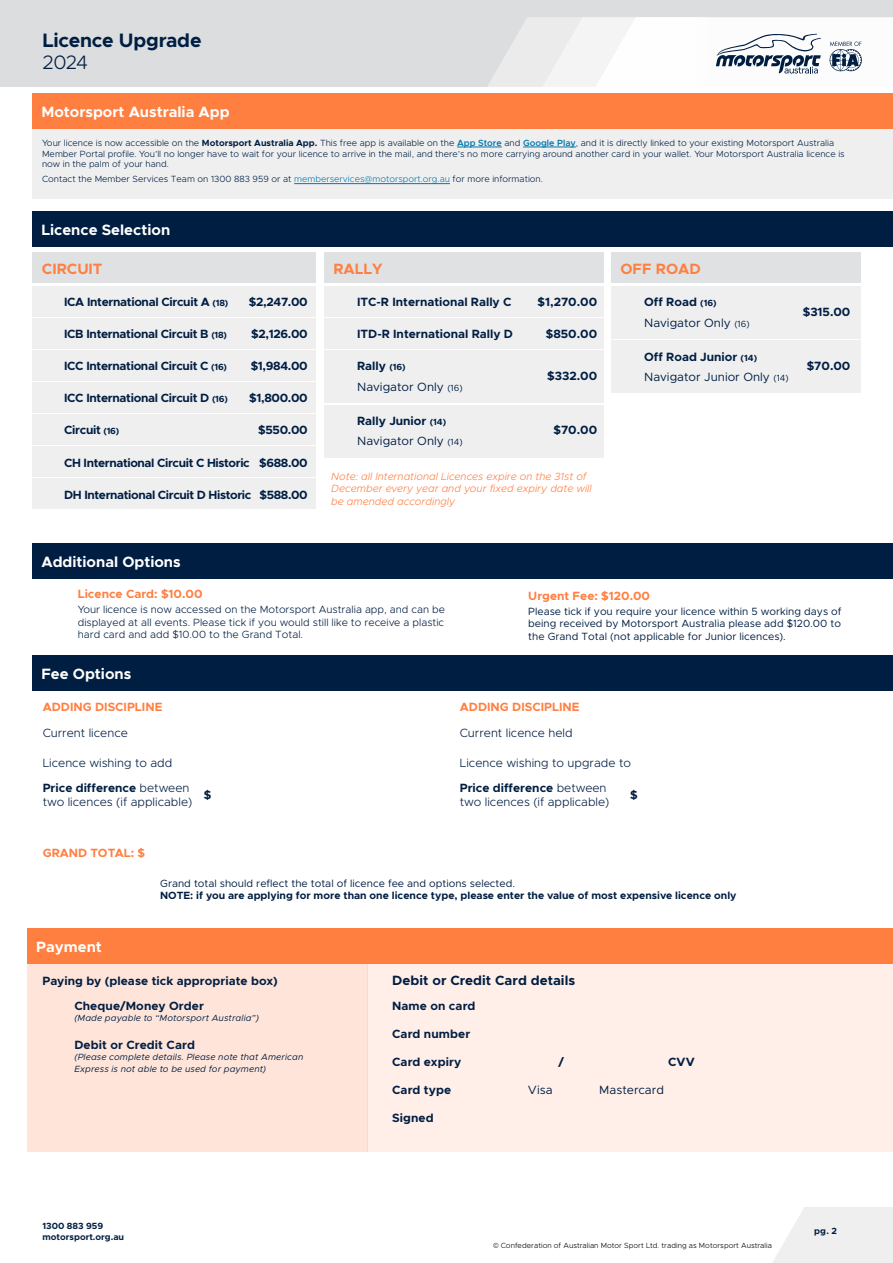
<style>
.page{position:relative;width:893px;height:1263px;background:#fff}
.page>*{position:absolute;margin:0;border:0;box-sizing:border-box;transform-origin:0 0}
.t1{font:700 19.5px "Metropolis";letter-spacing:-.01em;color:#001e42}
.t2{font:300 19.5px "Metropolis";color:#001e42}
.t3{font:700 15px "Metropolis";color:#fff}
.t4{font:700 15px "Metropolis";color:#ff7f41}
.t5{font:700 13.5px "Metropolis";letter-spacing:.005em;color:#001e42}
.t6{font:700 12px "Metropolis";letter-spacing:-.015em;color:#001e42}
.t7{font:300 12px/14.4px "Metropolis";color:#001e42}
.t8{font:12px "Metropolis";color:#001e42}
.t9{font:700 12px "Metropolis";color:#ff7f41}
.t10{font:700 12px "Metropolis";letter-spacing:.01em;color:#001e42}
.t11{font:700 12px "Metropolis";letter-spacing:.005em;color:#001e42}
.t12{font:10.5px/12.6px "Metropolis";color:#001e42;text-align:justify}
.t13{font:300 10.5px/12.6px "Metropolis";color:#001e42;text-align:justify}
.t14{font:italic 300 10.5px/12.6px "Metropolis";color:#ff7f41}
.t15{font:700 10.5px "Metropolis";color:#001e42}
.t16{font:300 9px/10.8px "Metropolis";color:#001e42}
.t17{font:italic 9px/11.4px "Metropolis";letter-spacing:.015em;color:#001e42}
.t18{font:700 9px/10.8px "Metropolis";color:#001e42}
.t19{font:300 7.5px "Metropolis";color:#000}
.s1{font-weight:700}
.s2{font-weight:600;color:#0079b0}
.s3{color:#0079b0}
.s4{font-size:9px}
.s5{font-family:"Montserrat"}
</style>
<div class="page">
<div style="left:0;top:0;width:893px;height:87px;background:#dcddde"></div>
<svg style="left:488px;top:17px;width:405px;height:70px"></svg>
<svg style="left:773px;top:1207px;width:120px;height:56px"></svg>
<div style="left:32px;top:655px;width:861px;height:36px;background:#001e42"></div>
<div style="left:27px;top:952px;width:341px;height:200px;background:#ffe5d9"></div>
<div style="left:368px;top:952px;width:525px;height:200px;background:#ffefe8"></div>
<div style="left:27px;top:929px;width:866px;height:35px;background:#ff7f41"></div>
<div style="left:32px;top:543px;width:861px;height:35px;background:#001e42"></div>
<div style="left:32px;top:253px;width:284px;height:30px;background:#e0e1e2"></div>
<div style="left:324px;top:253px;width:279px;height:30px;background:#e0e1e2"></div>
<div style="left:611px;top:253px;width:249px;height:30px;background:#e0e1e2"></div>
<div style="left:324px;top:350px;width:279px;height:53px;background:#efeff0"></div>
<div style="left:324px;top:286px;width:279px;height:30px;background:#efeff0"></div>
<div style="left:324px;top:318px;width:279px;height:31px;background:#efeff0"></div>
<div style="left:611px;top:286px;width:249px;height:53px;background:#efeff0"></div>
<div style="left:324px;top:405px;width:279px;height:52px;background:#efeff0"></div>
<div style="left:611px;top:340px;width:249px;height:53px;background:#efeff0"></div>
<div style="left:32px;top:212px;width:861px;height:35px;background:#001e42"></div>
<div style="left:32px;top:286px;width:284px;height:30px;background:#efeff0"></div>
<div style="left:32px;top:350px;width:284px;height:31px;background:#efeff0"></div>
<div style="left:32px;top:382px;width:284px;height:31px;background:#efeff0"></div>
<div style="left:32px;top:414px;width:284px;height:31px;background:#efeff0"></div>
<div style="left:32px;top:446px;width:284px;height:31px;background:#efeff0"></div>
<div style="left:32px;top:318px;width:284px;height:31px;background:#efeff0"></div>
<div style="left:32px;top:479px;width:284px;height:30px;background:#efeff0"></div>
<div style="left:32px;top:129px;width:861px;height:70px;background:#efeff0"></div>
<hr style="left:457px;top:147px;width:45px;height:1px;background:#0079b0">
<hr style="left:523px;top:147px;width:53px;height:1px;background:#0079b0">
<hr style="left:294px;top:183px;width:156px;height:1px;background:#0079b0">
<div style="left:32px;top:94px;width:861px;height:35px;background:#ff7f41"></div>
<h1 class="t1" style="left:43px;top:28px;width:161px">Licence Upgrade</h1>
<h1 class="t2" style="left:43px;top:50px;width:47px">2024</h1>
<h2 class="t3" style="left:41px;top:103px;width:190px">Motorsport Australia App</h2>
<p class="t16" style="left:42px;top:137px;width:804px">Your licence is now accessible on the <span class="s1">Motorsport Australia App.</span> This free app is available on the <span class="s2">App Store</span> and <span class="s2">Google Play</span>, and it is directly linked to your existing Motorsport Australia<br>Member Portal profile. You’ll no longer have to wait for your licence to arrive in the mail, and there’s no more carrying around another card in your wallet. Your Motorsport Australia licence is now in the palm of your hand.</p>
<p class="t16" style="left:42px;top:174px;width:502px">Contact the Member Services Team on 1300 883 959 or at <span class="s3">memberservices@motorsport.org.au</span> for more information.</p>
<h2 class="t3" style="left:41px;top:220px;width:130px">Licence Selection</h2>
<h2 class="t4" style="left:42px;top:259px;width:62px">CIRCUIT</h2>
<h2 class="t4" style="left:333px;top:259px;width:51px">RALLY</h2>
<h2 class="t4" style="left:620px;top:259px;width:82px">OFF ROAD</h2>
<h3 class="t6" style="left:64px;top:294px;width:166px">ICA International Circuit A <span class="s4">(18)</span></h3>
<h3 class="t6" style="left:249px;top:294px;width:60px">$2,247.00</h3>
<h3 class="t6" style="left:64px;top:326px;width:164px">ICB International Circuit B <span class="s4">(18)</span></h3>
<h3 class="t6" style="left:251px;top:326px;width:58px">$2,126.00</h3>
<h3 class="t6" style="left:64px;top:358px;width:164px">ICC International Circuit C <span class="s4">(16)</span></h3>
<h3 class="t6" style="left:251px;top:358px;width:59px">$1,984.00</h3>
<h3 class="t6" style="left:64px;top:390px;width:165px">ICC International Circuit D <span class="s4">(16)</span></h3>
<h3 class="t6" style="left:249px;top:390px;width:60px">$1,800.00</h3>
<h3 class="t6" style="left:64px;top:423px;width:57px">Circuit <span class="s4">(16)</span></h3>
<h3 class="t6" style="left:258px;top:423px;width:51px">$550.00</h3>
<h3 class="t6" style="left:64px;top:455px;width:245px">CH International Circuit C Historic $688.00</h3>
<h3 class="t6" style="left:64px;top:487px;width:245px">DH International Circuit D Historic $588.00</h3>
<h3 class="t6" style="left:357px;top:295px;width:156px">ITC-R International Rally C</h3>
<h3 class="t6" style="left:357px;top:327px;width:157px">ITD-R International Rally D</h3>
<h3 class="t6" style="left:357px;top:358px;width:50px">Rally <span class="s4">(16)</span></h3>
<h3 class="t8" style="left:357px;top:379px;width:107px">Navigator Only <span class="s4">(16)</span></h3>
<h3 class="t6" style="left:357px;top:413px;width:91px">Rally Junior <span class="s4">(14)</span></h3>
<h3 class="t8" style="left:357px;top:434px;width:107px">Navigator Only <span class="s4">(14)</span></h3>
<h3 class="t6" style="left:538px;top:295px;width:61px">$1,270.00</h3>
<h3 class="t6" style="left:546px;top:327px;width:53px">$850.00</h3>
<h3 class="t6" style="left:547px;top:368px;width:51px">$332.00</h3>
<h3 class="t6" style="left:553px;top:423px;width:45px">$70.00</h3>
<p class="t14" style="left:331px;top:470px;width:262px">Note: all International Licences expire on the 31st of<br>December every year and your fixed expiry date will be amended accordingly</p>
<h3 class="t6" style="left:644px;top:294px;width:74px">Off Road <span class="s4">(16)</span></h3>
<h3 class="t8" style="left:644px;top:315px;width:107px">Navigator Only <span class="s4">(16)</span></h3>
<h3 class="t6" style="left:644px;top:349px;width:115px">Off Road Junior <span class="s4">(14)</span></h3>
<h3 class="t8" style="left:644px;top:369px;width:146px">Navigator Junior Only <span class="s4">(14)</span></h3>
<h3 class="t6" style="left:803px;top:304px;width:49px">$315.00</h3>
<h3 class="t6" style="left:807px;top:358px;width:45px">$70.00</h3>
<h2 class="t3" style="left:41px;top:552px;width:141px">Additional Options</h2>
<h3 class="t9" style="left:78px;top:587px;width:126px">Licence Card: $10.00</h3>
<p class="t13" style="left:78px;top:603px;width:369px">Your licence is now accessed on the Motorsport Australia app, and can be displayed at all events. Please tick if you would still like to receive a plastic hard card and add $10.00 to the Grand Total.</p>
<h2 class="t3" style="left:41px;top:664px;width:91px">Fee Options</h2>
<h3 class="t9" style="left:528px;top:588px;width:123px">Urgent Fee: $120.00</h3>
<p class="t12" style="left:528px;top:604px;width:315px">Please tick if you require your licence within 5 working days of being received by Motorsport Australia please add $120.00 to the Grand Total (not applicable for Junior licences).</p>
<h3 class="t9" style="left:43px;top:700px;width:121px">ADDING DISCIPLINE</h3>
<h3 class="t9" style="left:460px;top:700px;width:121px">ADDING DISCIPLINE</h3>
<h3 class="t7" style="left:43px;top:725px;width:87px">Current licence</h3>
<h3 class="t7" style="left:460px;top:725px;width:114px">Current licence held</h3>
<h3 class="t7" style="left:43px;top:755px;width:131px">Licence wishing to add</h3>
<h3 class="t7" style="left:460px;top:755px;width:173px">Licence wishing to upgrade to</h3>
<h3 class="t7" style="left:43px;top:781px;width:151px"><span class="s1">Price difference</span> between two licences (if applicable)</h3>
<h3 class="t7" style="left:460px;top:781px;width:151px"><span class="s1">Price difference</span> between two licences (if applicable)</h3>
<h3 class="t6" style="left:204px;top:787px;width:9px">$</h3>
<h3 class="t6" style="left:630px;top:787px;width:9px">$</h3>
<h3 class="t9" style="left:43px;top:846px;width:104px">GRAND TOTAL: $</h3>
<p class="t12" style="left:160px;top:877px;width:356px">Grand total should reflect the total of licence fee and options selected.</p>
<p class="t15" style="left:160px;top:889px;width:578px">NOTE: if you are applying for more than one licence type, please enter the value of most expensive licence only</p>
<h2 class="t3" style="left:36px;top:937px;width:67px">Payment</h2>
<h3 class="t11" style="left:43px;top:973px;width:237px">Paying by (please tick appropriate box)</h3>
<h3 class="t5" style="left:392px;top:972px;width:185px">Debit or Credit Card details</h3>
<h3 class="t10" style="left:74px;top:998px;width:131px">Cheque/Money Order</h3>
<p class="t17" style="left:74px;top:1012px;width:186px">(Made payable to “Motorsport Australia”)</p>
<h3 class="t10" style="left:74px;top:1037px;width:122px">Debit or Credit Card</h3>
<p class="t17" style="left:74px;top:1051px;width:230px">(Please complete details. Please note that American<br>Express is not able to be used for payment)</p>
<p class="t18" style="left:43px;top:1220px;width:83px">1300 883 959 motorsport.org.au</p>
<h3 class="t10" style="left:392px;top:998px;width:85px">Name on card</h3>
<h3 class="t10" style="left:392px;top:1026px;width:80px">Card number</h3>
<h3 class="t10" style="left:392px;top:1054px;width:71px">Card expiry</h3>
<h3 class="t10" style="left:392px;top:1082px;width:61px">Card type</h3>
<h3 class="t6" style="left:392px;top:1110px;width:43px">Signed</h3>
<h3 class="t6" style="left:558px;top:1054px;width:7px">/</h3>
<h3 class="t6" style="left:668px;top:1054px;width:28px">CVV</h3>
<h3 class="t8" style="left:528px;top:1083px;width:26px">Visa</h3>
<h3 class="t8" style="left:599px;top:1083px;width:66px">Mastercard</h3>
<p class="t19" style="left:493px;top:1240px;width:280px"><span class="s5">©</span> Confederation of Australian Motor Sport Ltd. trading as Motorsport Australia</p>
<p class="t18" style="left:814px;top:1225px;width:24px">pg. 2</p>
</div>
